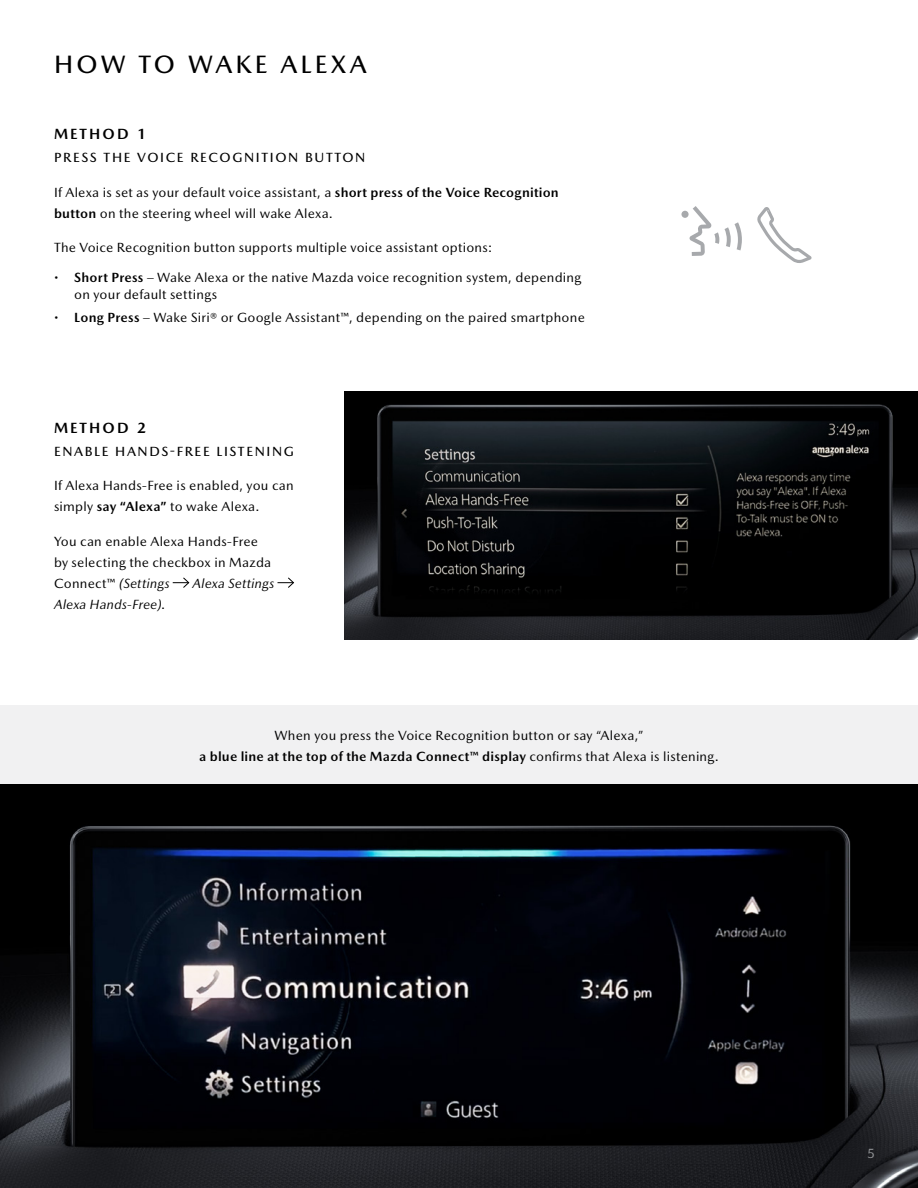
<style>
.page{position:relative;width:918px;height:1188px;background:#fff}
.page>*{position:absolute;margin:0;border:0;box-sizing:border-box;transform-origin:0 0}
.t1{font:500 25.5px "Mazda Type";letter-spacing:.125em;color:#000}
.t2{font:700 15px "Mazda Type";letter-spacing:.14em;color:#000}
.t3{font:13.5px/21px "Mazda Type";letter-spacing:.015em;color:#000}
.t4{font:500 13.5px "Mazda Type";letter-spacing:.12em;color:#000}
.t5{font:italic 13.5px "Mazda Type";letter-spacing:.015em;color:#000}
.t6{font:13.5px "Mazda Type";color:#939598}
.s1{font-weight:700}
.s2{font-style:italic}
.s3{font-style:normal}
</style>
<div class="page">
<div style="left:0;top:705px;width:918px;height:80px;background:#f1f1f2"></div>
<img style="left:0;top:785px;width:918px;height:403px">
<svg style="left:173px;top:577px;width:17px;height:11px"></svg>
<svg style="left:278px;top:577px;width:16px;height:11px"></svg>
<img style="left:345px;top:391px;width:573px;height:248px">
<div style="left:681px;top:211px;width:8px;height:7px;background:#a7a9ac;border-radius:50%"></div>
<svg style="left:725px;top:222px;width:17px;height:28px"></svg>
<svg style="left:690px;top:206px;width:29px;height:50px"></svg>
<svg style="left:757px;top:207px;width:55px;height:56px"></svg>
<h1 class="t1" style="left:54px;top:49px;width:314px">HOW TO WAKE ALEXA</h1>
<p class="t2" style="left:54px;top:125px;width:94px">METHOD 1</p>
<p class="t4" style="left:54px;top:149px;width:313px">PRESS THE VOICE RECOGNITION BUTTON</p>
<p class="t3" style="left:54px;top:181px;width:506px">If Alexa is set as your default voice assistant, a <span class="s1">short press of the Voice Recognition button</span> on the steering wheel will wake Alexa.</p>
<p class="t3" style="left:54px;top:237px;width:440px">The Voice Recognition button supports multiple voice assistant options:</p>
<p class="t3" style="left:74px;top:269px;width:509px;line-height:16.5px;text-indent:-20px"><sup>•</sup> <span class="s1">Short Press</span> – Wake Alexa or the native Mazda voice recognition system, depending on your default settings</p>
<p class="t3" style="left:54px;top:307px;width:532px"><sup>•</sup> <span class="s1">Long Press</span> – Wake Siri® or Google Assistant™, depending on the paired smartphone</p>
<p class="t2" style="left:54px;top:419px;width:94px">METHOD 2</p>
<p class="t4" style="left:54px;top:443px;width:241px">ENABLE HANDS-FREE LISTENING</p>
<p class="t3" style="left:54px;top:475px;width:241px">If Alexa Hands-Free is enabled, you can simply <span class="s1">say “Alexa”</span> to wake Alexa.</p>
<p class="t3" style="left:54px;top:531px;width:219px">You can enable Alexa Hands-Free by selecting the checkbox in Mazda<br>Connect™ <span class="s2">(Settings</span></p>
<p class="t5" style="left:193px;top:575px;width:83px">Alexa Settings</p>
<p class="t5" style="left:54px;top:596px;width:113px">Alexa Hands-Free)<span class="s3">.</span></p>
<p class="t3" style="left:199px;top:725px;width:521px;text-align:center">When you press the Voice Recognition button or say “Alexa,”<br><span class="s1">a blue line at the top of the Mazda Connect™ display</span> confirms that Alexa is listening.</p>
<p class="t6" style="left:867px;top:1145px;width:9px">5</p>
</div>
